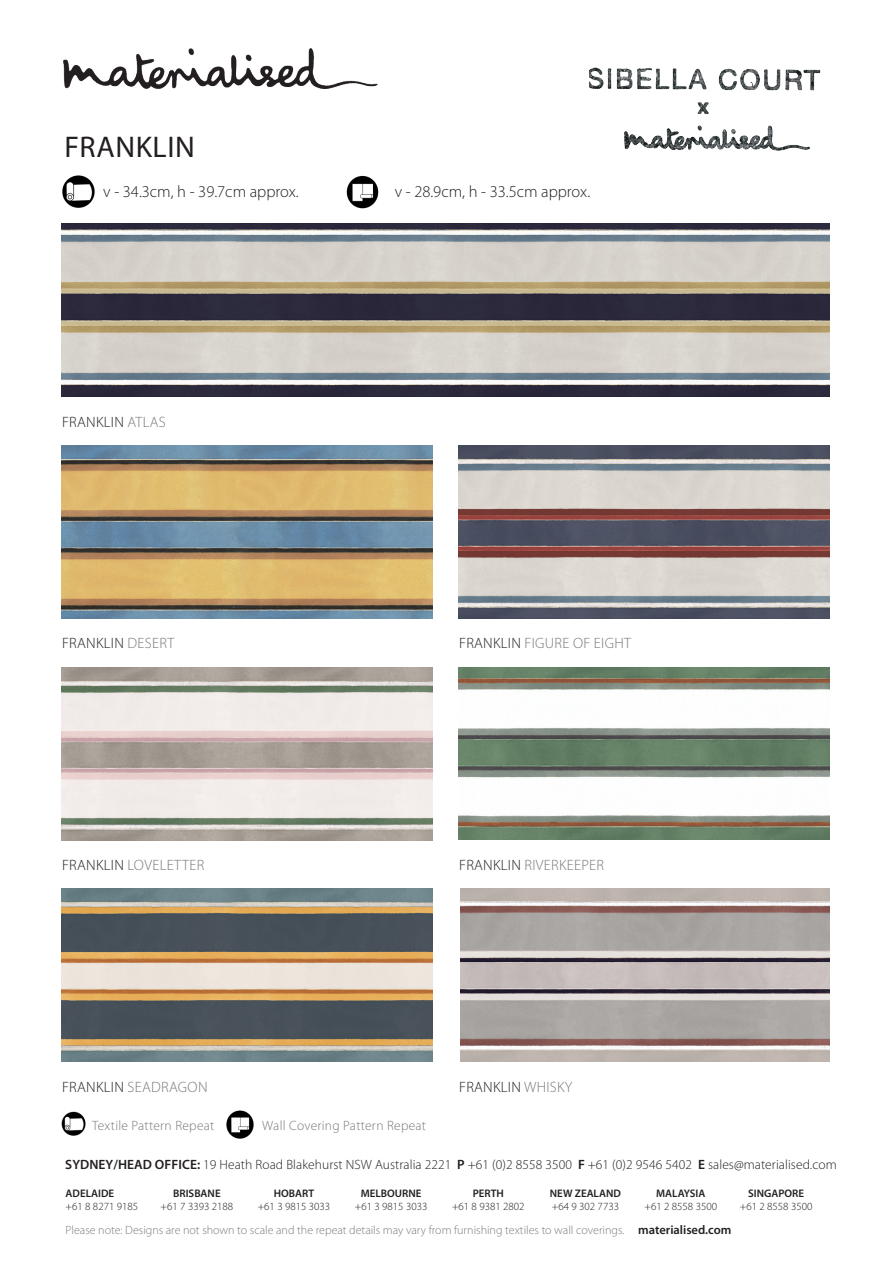
<style>
.page{position:relative;width:893px;height:1263px;background:#fff}
.page>*{position:absolute;margin:0;border:0;box-sizing:border-box;transform-origin:0 0}
.t1{font:30px "Myriad Pro";letter-spacing:.02em;color:#231f20}
.repeat{font:300 16.5px "Myriad Pro";color:#231f20}
.t2{font:300 15px "Myriad Pro";letter-spacing:.02em;color:#76787b}
.t3{font:300 15px "Myriad Pro";letter-spacing:.02em;color:#231f20}
.t4{font:300 13.5px "Myriad Pro";letter-spacing:.005em;color:#231f20}
.repeat-2{font:300 13.5px "Myriad Pro";letter-spacing:.02em;color:#76787b}
.t5{font:600 12.6px "Myriad Pro";color:#231f20}
.t6{font:300 12px "Myriad Pro";color:#7a7c7f}
.t7{font:300 10.95px "Myriad Pro";color:#231f20}
.t8{font:600 10.95px "Myriad Pro";color:#231f20}
.s1{color:#76787b}
.s2{color:#231f20}
.s3{font-weight:600}
</style>
<div class="page">
<img style="left:64px;top:49px;width:314px;height:40px">
<img style="left:459px;top:445px;width:370px;height:173px">
<img style="left:459px;top:667px;width:370px;height:172px">
<img style="left:461px;top:889px;width:368px;height:173px">
<img style="left:62px;top:445px;width:370px;height:173px">
<img style="left:62px;top:667px;width:370px;height:173px">
<img style="left:62px;top:889px;width:370px;height:173px">
<img style="left:62px;top:224px;width:767px;height:173px">
<img style="left:62px;top:175px;width:33px;height:33px">
<img style="left:346px;top:175px;width:33px;height:34px">
<img style="left:61px;top:1111px;width:25px;height:25px">
<img style="left:226px;top:1110px;width:28px;height:29px">
<img style="left:589px;top:67px;width:232px;height:84px">
<p class="t1" style="left:64px;top:128px;width:132px">FRANKLIN</p>
<p class="repeat" style="left:103px;top:182px;width:197px">v - 34.3cm, h - 39.7cm approx.</p>
<p class="repeat" style="left:395px;top:182px;width:197px">v - 28.9cm, h - 33.5cm approx.</p>
<p class="t3" style="left:62px;top:413px;width:105px">FRANKLIN <span class="s1">ATLAS</span></p>
<p class="t3" style="left:62px;top:635px;width:114px">FRANKLIN <span class="s1">DESERT</span></p>
<p class="t2" style="left:459px;top:635px;width:173px"><span class="s2">FRANKLIN</span> FIGURE OF EIGHT</p>
<p class="t2" style="left:62px;top:857px;width:144px"><span class="s2">FRANKLIN</span> LOVELETTER</p>
<p class="t2" style="left:459px;top:857px;width:146px"><span class="s2">FRANKLIN</span> RIVERKEEPER</p>
<p class="t2" style="left:62px;top:1078px;width:147px"><span class="s2">FRANKLIN</span> SEADRAGON</p>
<p class="repeat-2" style="left:92px;top:1117px;width:124px">Textile Pattern Repeat</p>
<p class="repeat-2" style="left:262px;top:1117px;width:165px">Wall Covering Pattern Repeat</p>
<p class="t3" style="left:459px;top:1078px;width:115px">FRANKLIN <span class="s1">WHISKY</span></p>
<p class="t4" style="left:65px;top:1157px;width:773px"><span class="s3">SYDNEY/HEAD OFFICE:</span> 19 Heath Road Blakehurst NSW Australia 2221 <span class="s3">P</span> +61 (0)2 8558 3500 <span class="s3">F</span> +61 (0)2 9546 5402 <span class="s3">E</span> sales@materialised.com</p>
<p class="t8" style="left:66px;top:1186px;width:50px">ADELAIDE</p>
<p class="t7" style="left:66px;top:1200px;width:74px">+61 8 8271 9185</p>
<p class="t8" style="left:173px;top:1186px;width:49px">BRISBANE</p>
<p class="t7" style="left:161px;top:1200px;width:74px">+61 7 3393 2188</p>
<p class="t8" style="left:274px;top:1186px;width:42px">HOBART</p>
<p class="t7" style="left:258px;top:1200px;width:74px">+61 3 9815 3033</p>
<p class="t8" style="left:361px;top:1186px;width:62px">MELBOURNE</p>
<p class="t7" style="left:355px;top:1200px;width:74px">+61 3 9815 3033</p>
<p class="t8" style="left:656px;top:1186px;width:51px">MALAYSIA</p>
<p class="t7" style="left:644px;top:1200px;width:74px">+61 2 8558 3500</p>
<p class="t8" style="left:748px;top:1186px;width:57px">SINGAPORE</p>
<p class="t7" style="left:740px;top:1200px;width:74px">+61 2 8558 3500</p>
<p class="t8" style="left:473px;top:1186px;width:33px">PERTH</p>
<p class="t7" style="left:452px;top:1200px;width:74px">+61 8 9381 2802</p>
<p class="t8" style="left:550px;top:1186px;width:73px">NEW ZEALAND</p>
<p class="t7" style="left:552px;top:1200px;width:69px">+64 9 302 7733</p>
<p class="t6" style="left:66px;top:1223px;width:560px">Please note: Designs are not shown to scale and the repeat details may vary from furnishing textiles to wall coverings.</p>
<p class="t5" style="left:638px;top:1222px;width:95px">materialised.com</p>
</div>
